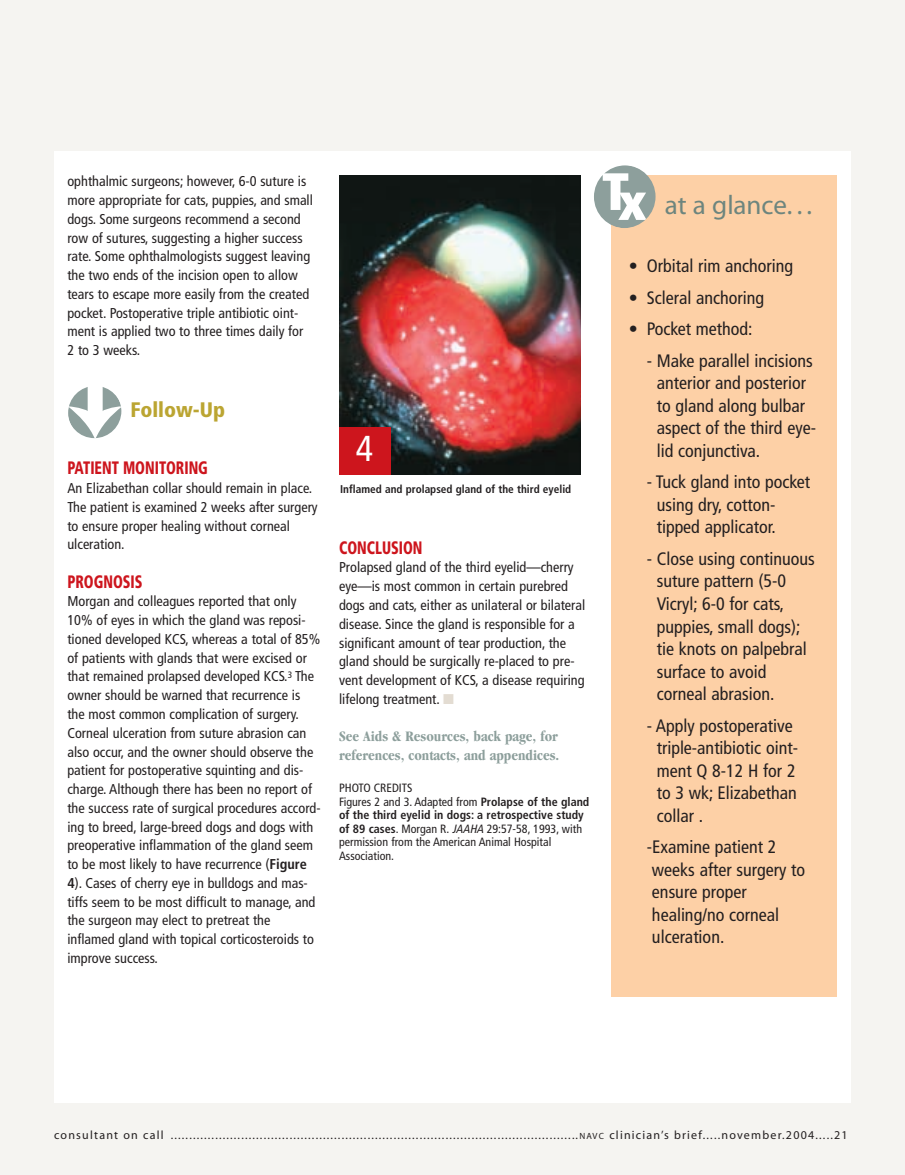
<style>
.page{position:relative;width:905px;height:1175px;background:#fff}
.page>*{position:absolute;margin:0;border:0;box-sizing:border-box;transform-origin:0 0}
.t1{font:condensed 36px "Frutiger";color:#fff}
.t2{font:27px "Myriad";color:#6d857e}
.t3{font:900 condensed 21px "Frutiger";color:#bba532}
.t4{font:condensed 18px/22.5px "Frutiger";color:#231f20}
.t5{font:900 condensed 18px "Frutiger";color:#cd151d;scale:.8 1}
.t6{font:700 condensed 15px/18.8px "Garamond";color:#8d9f9c}
.t7{font:condensed 14.25px/18.8px "Frutiger";color:#231f20}
.t8{font:condensed 12px/13.5px "Frutiger";color:#231f20}
.t9{font:12px "Myriad";letter-spacing:.1em;color:#231f20}
.t10{font:700 condensed 11.25px "Frutiger";color:#231f20}
.s1{font-weight:700}
.s2{color:#e3dcd2}
.s3{font-style:italic}
.s4{font-size:9px}
</style>
<div class="page">
<div style="left:0;top:0;width:904px;height:1174px;background:#f5f4f1"></div>
<div style="left:54px;top:151px;width:796px;height:951px;background:#fff"></div>
<img style="left:339px;top:176px;width:241px;height:299px">
<div style="left:339px;top:427px;width:51px;height:48px;background:#cd151d"></div>
<svg style="left:68px;top:387px;width:53px;height:51px"></svg>
<div style="left:610px;top:176px;width:226px;height:820px;background:#fdd0a6"></div>
<svg style="left:594px;top:165px;width:61px;height:63px"></svg>
<p class="t7" style="left:67px;top:173px;width:247px">ophthalmic surgeons; however, 6-0 suture is more appropriate for cats, puppies, and small dogs. Some surgeons recommend a second row of sutures, suggesting a higher success rate. Some ophthalmologists suggest leaving the two ends of the incision open to allow tears to escape more easily from the created pocket. Postoperative triple antibiotic oint&shy;ment is applied two to three times daily for 2 to 3 weeks.</p>
<h3 class="t3" style="left:130px;top:401px;width:96px">Follow-Up</h3>
<p class="t5" style="left:67px;top:461px;width:177px">PATIENT MONITORING</p>
<p class="t7" style="left:67px;top:480px;width:252px">An Elizabethan collar should remain in place.<br>The patient is examined 2 weeks after surgery to ensure proper healing without corneal ulceration.</p>
<p class="t5" style="left:67px;top:574px;width:95px">PROGNOSIS</p>
<p class="t7" style="left:67px;top:593px;width:255px">Morgan and colleagues reported that only 10% of eyes in which the gland was reposi&shy;tioned developed KCS, whereas a total of 85% of patients with glands that were excised or that remained prolapsed developed KCS.<sup>3</sup> The owner should be warned that recurrence is the most common complication of surgery.<br>Corneal ulceration from suture abrasion can also occur, and the owner should observe the patient for postoperative squinting and dis&shy;charge. Although there has been no report of the success rate of surgical procedures accord&shy;ing to breed, large-breed dogs and dogs with preoperative inflammation of the gland seem to be most likely to have recurrence (<span class="s1">Figure 4</span>). Cases of cherry eye in bulldogs and mas&shy;tiffs seem to be most difficult to manage, and the surgeon may elect to pretreat the inflamed gland with topical corticosteroids to improve success.</p>
<h1 class="t1" style="left:356px;top:434px;width:19px">4</h1>
<p class="t10" style="left:340px;top:484px;width:233px">Inflamed and prolapsed gland of the third eyelid</p>
<p class="t5" style="left:339px;top:540px;width:106px">CONCLUSION</p>
<p class="t7" style="left:339px;top:559px;width:248px">Prolapsed gland of the third eyelid—cherry eye—is most common in certain purebred dogs and cats, either as unilateral or bilateral disease. Since the gland is responsible for a significant amount of tear production, the gland should be surgically re-placed to pre&shy;vent development of KCS, a disease requiring lifelong treatment. <span class="s2">■</span></p>
<p class="t6" style="left:339px;top:728px;width:222px">See Aids &amp; Resources, back page, for references, contacts, and appendices.</p>
<p class="t8" style="left:339px;top:782px;width:252px">PHOTO CREDITS<br>Figures 2 and 3. Adapted from <span class="s1">Prolapse of the gland of the third eyelid in dogs: a retrospective study of 89 cases</span>. Morgan R. <span class="s3">JAAHA</span>29:57-58, 1993, with permission from the American Animal Hospital Association.</p>
<h2 class="t2" style="left:664px;top:195px;width:149px">at a glance. . .</h2>
<p class="t4" style="left:628px;top:256px;width:166px">• Orbital rim anchoring</p>
<p class="t4" style="left:628px;top:288px;width:137px">• Scleral anchoring</p>
<p class="t4" style="left:628px;top:319px;width:125px">• Pocket method:</p>
<p class="t4" style="left:656px;top:351px;width:161px;text-indent:-10px">- Make parallel incisions anterior and posterior to gland along bulbar aspect of the third eye&shy;lid conjunctiva.</p>
<p class="t4" style="left:656px;top:472px;width:155px;text-indent:-10px">- Tuck gland into pocket using dry, cotton&shy;tipped applicator.</p>
<p class="t4" style="left:656px;top:549px;width:160px;text-indent:-10px">- Close using continuous suture pattern (5-0<br>Vicryl; 6-0 for cats, puppies, small dogs); tie knots on palpebral surface to avoid corneal abrasion.</p>
<p class="t4" style="left:656px;top:715px;width:143px;text-indent:-10px">- Apply postoperative triple-antibiotic oint&shy;ment Q 8-12 H for 2 to 3 wk; Elizabethan collar .</p>
<p class="t4" style="left:646px;top:837px;width:160px">-Examine patient 2 weeks after surgery to ensure proper healing/no corneal ulceration.</p>
<p class="t9" style="left:54px;top:1129px;width:795px">consultant on call ..............................................................................................................<span class="s4">NAVC</span> clinician’s brief.....november.2004.....21</p>
</div>
